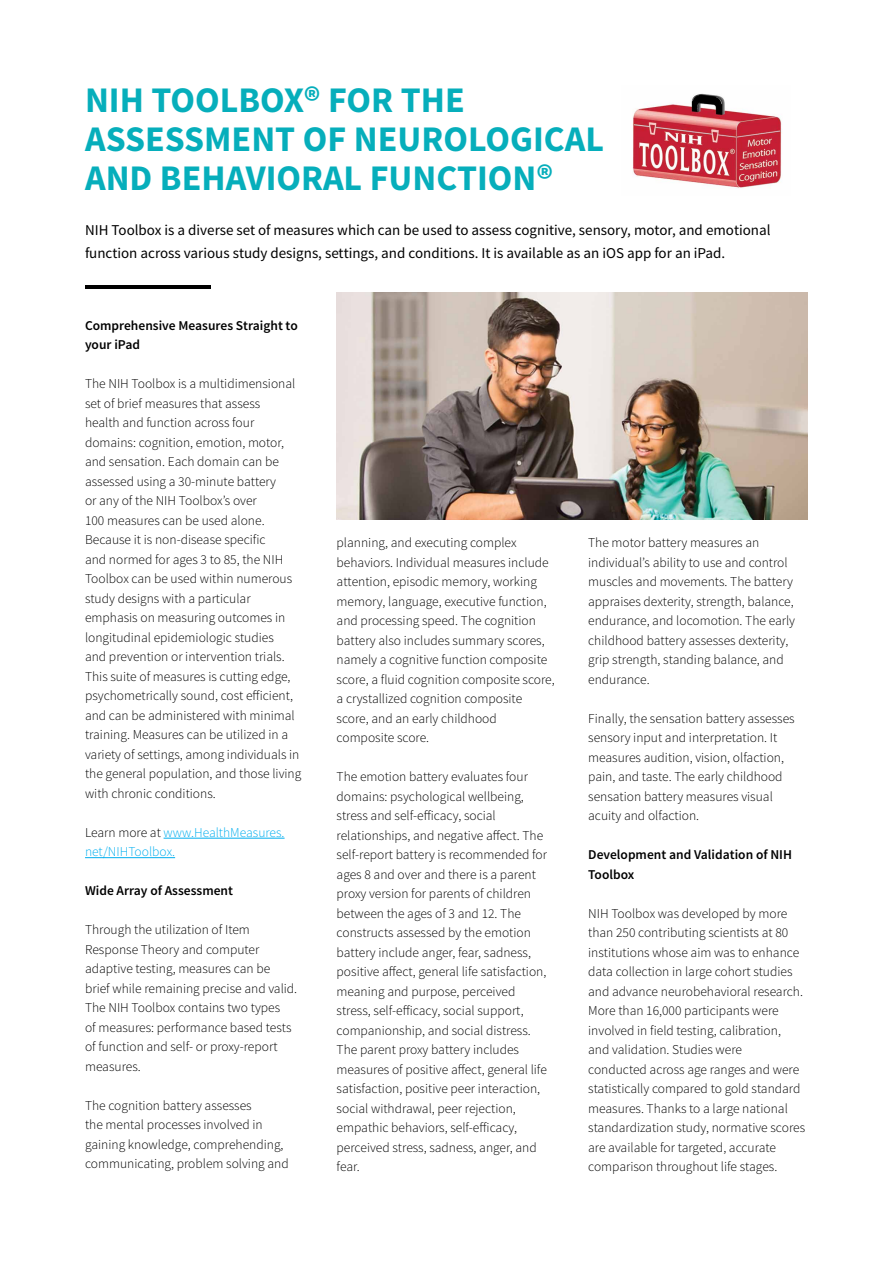
<style>
.page{position:relative;width:893px;height:1263px;background:#fff}
.page>*{position:absolute;margin:0;border:0;box-sizing:border-box;transform-origin:0 0}
.t1{font:700 36px/39px "Source Sans Pro";color:#06aebb}
.t2{font:15px/22.5px "Source Sans Pro";color:#000}
.t3{font:300 13.5px/19.5px "Source Sans Pro";color:#000}
.t4{font:600 13.5px/19.5px "Source Sans Pro";color:#000}
.t5{font:300 13.5px/19.5px "Source Sans Pro";color:#00aeef}
.s1{color:#000}
</style>
<div class="page">
<hr style="left:164px;top:838px;width:121px;height:1px;background:#00aeef">
<hr style="left:85px;top:857px;width:90px;height:1px;background:#00aeef">
<img style="left:337px;top:293px;width:471px;height:226px">
<hr style="left:85px;top:285px;width:125px;height:4px;background:#000">
<img style="left:632px;top:93px;width:150px;height:95px">
<h1 class="t1" style="left:85px;top:82px;width:521px">NIH TOOLBOX® FOR THE<br>ASSESSMENT OF NEUROLOGICAL<br>AND BEHAVIORAL FUNCTION®</h1>
<p class="t2" style="left:85px;top:219px;width:687px">NIH Toolbox is a diverse set of measures which can be used to assess cognitive, sensory, motor, and emotional function across various study designs, settings, and conditions. It is available as an iOS app for an iPad.</p>
<p class="t4" style="left:85px;top:316px;width:214px">Comprehensive Measures Straight to your iPad</p>
<p class="t3" style="left:85px;top:374px;width:218px">The NIH Toolbox is a multidimensional set of brief measures that assess<br>health and function across four domains: cognition, emotion, motor, and sensation. Each domain can be assessed using a 30-minute battery<br>or any of the NIH Toolbox’s over<br>100 measures can be used alone.<br>Because it is non-disease specific<br>and normed for ages 3 to 85, the NIH Toolbox can be used within numerous study designs with a particular emphasis on measuring outcomes in longitudinal epidemiologic studies<br>and prevention or intervention trials.<br>This suite of measures is cutting edge, psychometrically sound, cost efficient, and can be administered with minimal training. Measures can be utilized in a variety of settings, among individuals in the general population, and those living with chronic conditions.</p>
<p class="t5" style="left:85px;top:822px;width:201px"><span class="s1">Learn more at</span> www.HealthMeasures. net/NIHToolbox.</p>
<p class="t4" style="left:85px;top:881px;width:150px">Wide Array of Assessment</p>
<p class="t3" style="left:85px;top:920px;width:214px">Through the utilization of Item<br>Response Theory and computer adaptive testing, measures can be brief while remaining precise and valid.<br>The NIH Toolbox contains two types<br>of measures: performance based tests of function and self- or proxy-report measures.</p>
<p class="t3" style="left:85px;top:1095px;width:205px">The cognition battery assesses<br>the mental processes involved in gaining knowledge, comprehending, communicating, problem solving and</p>
<p class="t3" style="left:337px;top:533px;width:220px">planning, and executing complex behaviors. Individual measures include attention, episodic memory, working memory, language, executive function, and processing speed. The cognition battery also includes summary scores, namely a cognitive function composite score, a fluid cognition composite score, a crystallized cognition composite score, and an early childhood composite score.</p>
<p class="t3" style="left:337px;top:767px;width:212px">The emotion battery evaluates four domains: psychological wellbeing, stress and self-efficacy, social relationships, and negative affect. The self-report battery is recommended for ages 8 and over and there is a parent proxy version for parents of children between the ages of 3 and 12. The constructs assessed by the emotion battery include anger, fear, sadness, positive affect, general life satisfaction, meaning and purpose, perceived stress, self-efficacy, social support, companionship, and social distress.<br>The parent proxy battery includes measures of positive affect, general life satisfaction, positive peer interaction, social withdrawal, peer rejection, empathic behaviors, self-efficacy, perceived stress, sadness, anger, and fear.</p>
<p class="t3" style="left:588px;top:533px;width:208px">The motor battery measures an individual’s ability to use and control muscles and movements. The battery appraises dexterity, strength, balance, endurance, and locomotion. The early childhood battery assesses dexterity, grip strength, standing balance, and endurance.</p>
<p class="t3" style="left:588px;top:708px;width:208px">Finally, the sensation battery assesses sensory input and interpretation. It measures audition, vision, olfaction, pain, and taste. The early childhood sensation battery measures visual acuity and olfaction.</p>
<p class="t4" style="left:588px;top:845px;width:205px">Development and Validation of NIH<br>Toolbox</p>
<p class="t3" style="left:588px;top:903px;width:218px">NIH Toolbox was developed by more than 250 contributing scientists at 80 institutions whose aim was to enhance data collection in large cohort studies and advance neurobehavioral research.<br>More than 16,000 participants were involved in field testing, calibration, and validation. Studies were<br>conducted across age ranges and were statistically compared to gold standard measures. Thanks to a large national standardization study, normative scores are available for targeted, accurate comparison throughout life stages.</p>
</div>
